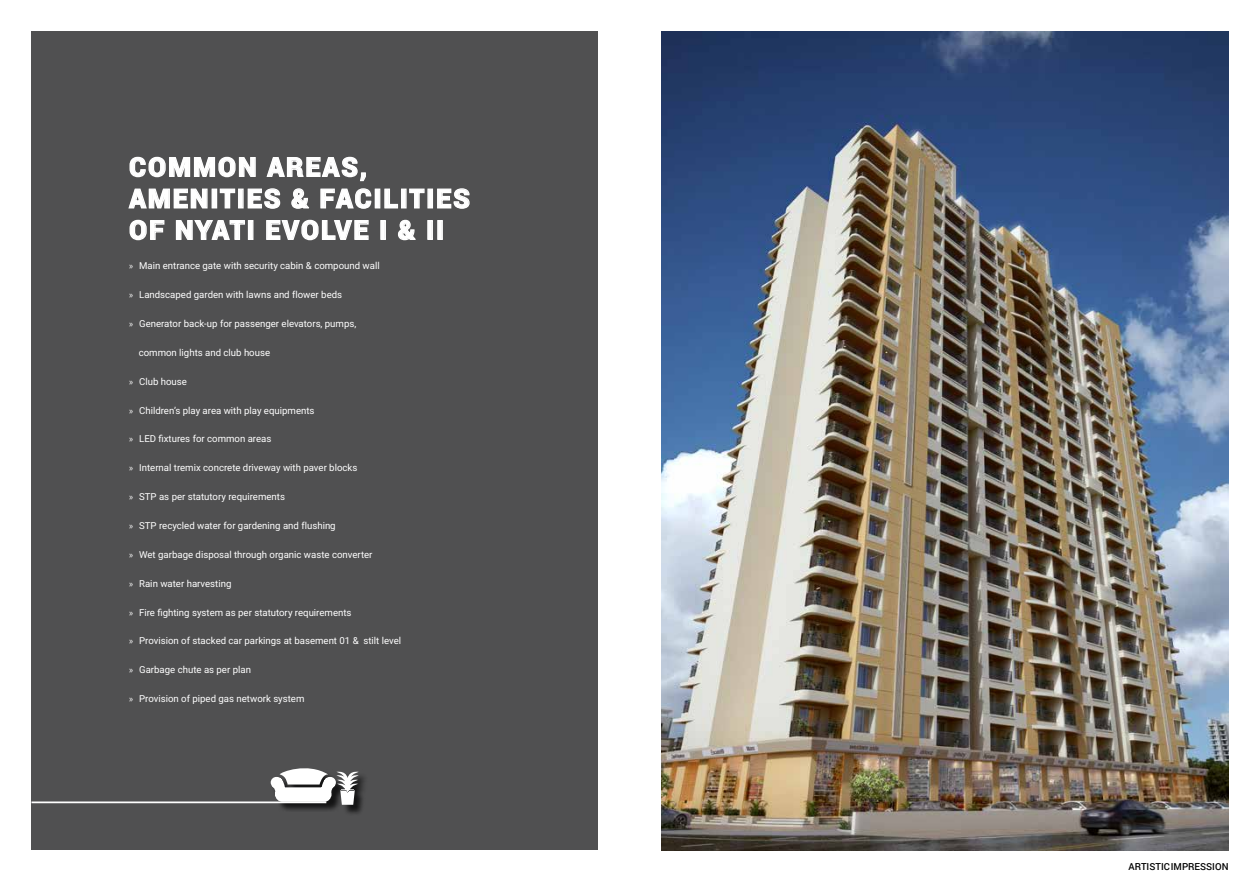
<style>
.page{position:relative;width:1260px;height:882px;background:#fff}
.page>*{position:absolute;margin:0;border:0;box-sizing:border-box;transform-origin:0 0}
.t1{font:900 26.25px/31.5px "Roboto";letter-spacing:.08em;color:#fff}
.t2{font:9.62px "Roboto";color:#fff}
.t3{font:500 9.62px "Roboto";color:#000}
.s1{font-family:"Myriad Pro"}
</style>
<div class="page">
<div style="left:32px;top:32px;width:566px;height:818px;background:#505051"></div>
<svg style="left:129px;top:156px;width:127px;height:22px"></svg>
<svg style="left:266px;top:156px;width:100px;height:26px"></svg>
<svg style="left:128px;top:188px;width:80px;height:21px"></svg>
<div style="left:212px;top:189px;width:5px;height:19px;border:1px solid #fff"></div>
<svg style="left:219px;top:188px;width:17px;height:21px"></svg>
<div style="left:238px;top:189px;width:6px;height:19px;border:1px solid #fff"></div>
<svg style="left:247px;top:188px;width:34px;height:21px"></svg>
<svg style="left:291px;top:188px;width:18px;height:21px"></svg>
<svg style="left:320px;top:188px;width:52px;height:21px"></svg>
<div style="left:375px;top:189px;width:5px;height:19px;border:1px solid #fff"></div>
<svg style="left:384px;top:188px;width:15px;height:21px"></svg>
<div style="left:401px;top:189px;width:6px;height:19px;border:1px solid #fff"></div>
<svg style="left:409px;top:188px;width:16px;height:21px"></svg>
<div style="left:427px;top:189px;width:6px;height:19px;border:1px solid #fff"></div>
<svg style="left:437px;top:188px;width:33px;height:21px"></svg>
<svg style="left:129px;top:219px;width:36px;height:22px"></svg>
<svg style="left:175px;top:220px;width:70px;height:20px"></svg>
<div style="left:248px;top:220px;width:5px;height:20px;border:1px solid #fff"></div>
<svg style="left:266px;top:219px;width:103px;height:22px"></svg>
<div style="left:380px;top:220px;width:6px;height:20px;border:1px solid #fff"></div>
<svg style="left:398px;top:219px;width:18px;height:22px"></svg>
<div style="left:427px;top:220px;width:6px;height:20px;border:1px solid #fff"></div>
<div style="left:437px;top:220px;width:6px;height:20px;border:1px solid #fff"></div>
<img style="left:662px;top:32px;width:566px;height:818px">
<div style="left:272px;top:770px;width:97px;height:46px;background:#000;opacity:.75"></div>
<svg style="left:271px;top:768px;width:88px;height:37px"></svg>
<hr style="left:32px;top:802px;width:294px;height:1px;background:#fff">
<h1 class="t1" style="left:129px;top:150px;width:342px">COMMON AREAS,<br>AMENITIES &amp; FACILITIES<br>OF NYATI EVOLVE I &amp; II</h1>
<p class="t2" style="left:129px;top:259px;width:252px"><span class="s1">»</span> Main entrance gate with security cabin &amp; compound wall</p>
<p class="t2" style="left:129px;top:288px;width:214px"><span class="s1">»</span> Landscaped garden with lawns and flower beds</p>
<p class="t2" style="left:129px;top:317px;width:229px"><span class="s1">»</span> Generator back-up for passenger elevators, pumps,</p>
<p class="t2" style="left:139px;top:346px;width:133px">common lights and club house</p>
<p class="t2" style="left:129px;top:375px;width:59px"><span class="s1">»</span> Club house</p>
<p class="t2" style="left:129px;top:403px;width:187px"><span class="s1">»</span> Children’s play area with play equipments</p>
<p class="t2" style="left:129px;top:432px;width:144px"><span class="s1">»</span> LED fixtures for common areas</p>
<p class="t2" style="left:129px;top:461px;width:230px"><span class="s1">»</span> Internal tremix concrete driveway with paver blocks</p>
<p class="t2" style="left:129px;top:490px;width:157px"><span class="s1">»</span> STP as per statutory requirements</p>
<p class="t2" style="left:129px;top:519px;width:208px"><span class="s1">»</span> STP recycled water for gardening and flushing</p>
<p class="t2" style="left:129px;top:548px;width:245px"><span class="s1">»</span> Wet garbage disposal through organic waste converter</p>
<p class="t2" style="left:129px;top:577px;width:104px"><span class="s1">»</span> Rain water harvesting</p>
<p class="t2" style="left:129px;top:605px;width:224px"><span class="s1">»</span> Fire fighting system as per statutory requirements</p>
<p class="t2" style="left:129px;top:634px;width:273px"><span class="s1">»</span> Provision of stacked car parkings at basement 01 &amp; stilt level</p>
<p class="t2" style="left:129px;top:663px;width:123px"><span class="s1">»</span> Garbage chute as per plan</p>
<p class="t2" style="left:129px;top:692px;width:177px"><span class="s1">»</span> Provision of piped gas network system</p>
<p class="t3" style="left:1129px;top:860px;width:101px">ARTISTIC IMPRESSION</p>
</div>
